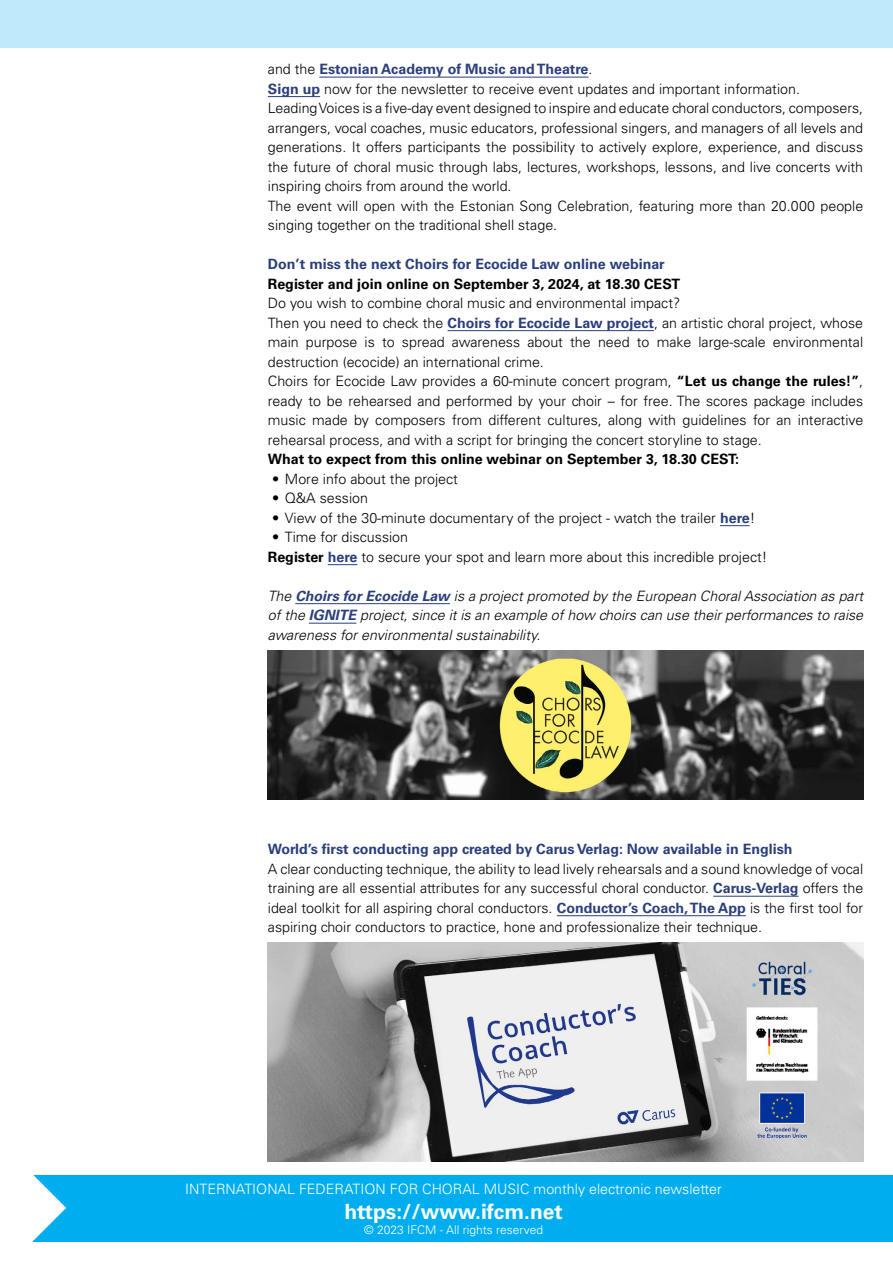
<style>
.page{position:relative;width:893px;height:1263px;background:#fff}
.page>*{position:absolute;margin:0;border:0;box-sizing:border-box;transform-origin:0 0}
.t1{font:700 21px "Univers LT Std";color:#fff}
.t2{font:300 14.25px/19.5px "Univers LT Std";color:#000}
.t3{font:italic 300 14.25px/19.5px "Univers LT Std";color:#000;text-align:justify}
.t4{font:700 14.25px "Univers LT Std";color:#2a3f7c}
.t5{font:700 14.25px "Univers LT Std";color:#000}
.t6{font:300 14.25px "Univers LT Std";color:#fff}
.t7{font:300 12px "Univers LT Std";color:#fff}
.s1{font-weight:700;color:#2a3f7c}
.s2{font-weight:700}
</style>
<div class="page">
<hr style="left:319px;top:77px;width:269px;height:1px;background:#2a3f7c">
<hr style="left:268px;top:96px;width:52px;height:1px;background:#2a3f7c">
<hr style="left:448px;top:330px;width:206px;height:1px;background:#2a3f7c">
<hr style="left:720px;top:525px;width:30px;height:1px;background:#2a3f7c">
<svg style="left:328px;top:564px;width:29px;height:1px"></svg>
<hr style="left:295px;top:603px;width:155px;height:1px;background:#2a3f7c">
<hr style="left:309px;top:623px;width:47px;height:1px;background:#2a3f7c">
<hr style="left:713px;top:896px;width:86px;height:1px;background:#2a3f7c">
<hr style="left:557px;top:915px;width:189px;height:1px;background:#2a3f7c">
<div style="left:33px;top:1176px;width:860px;height:66px;background:#00aeef"></div>
<svg style="left:33px;top:1175px;width:33px;height:66px"></svg>
<div style="left:0;top:0;width:893px;height:48px;background:#c0eafb"></div>
<img style="left:268px;top:651px;width:595px;height:148px">
<img style="left:268px;top:943px;width:595px;height:218px">
<p class="t2" style="left:268px;top:59px;width:597px">and the <span class="s1">Estonian Academy of Music and Theatre</span>.<br><span class="s1">Sign up</span> now for the newsletter to receive event updates and important information.<br>Leading Voices is a five-day event designed to inspire and educate choral conductors, composers, arrangers, vocal coaches, music educators, professional singers, and managers of all levels and generations. It offers participants the possibility to actively explore, experience, and discuss the future of choral music through labs, lectures, workshops, lessons, and live concerts with inspiring choirs from around the world.<br>The event will open with the Estonian Song Celebration, featuring more than 20.000 people singing together on the traditional shell stage.</p>
<p class="t4" style="left:268px;top:256px;width:398px">Don’t miss the next Choirs for Ecocide Law online webinar</p>
<p class="t5" style="left:268px;top:275px;width:414px">Register and join online on September 3, 2024, at 18.30 CEST</p>
<p class="t2" style="left:268px;top:293px;width:597px">Do you wish to combine choral music and environmental impact?<br>Then you need to check the <span class="s1">Choirs for Ecocide Law project</span>, an artistic choral project, whose main purpose is to spread awareness about the need to make large-scale environmental destruction (ecocide) an international crime.<br>Choirs for Ecocide Law provides a 60-minute concert program, <span class="s2">“Let us change the rules!”</span>, ready to be rehearsed and performed by your choir – for free. The scores package includes music made by composers from different cultures, along with guidelines for an interactive rehearsal process, and with a script for bringing the concert storyline to stage.</p>
<p class="t5" style="left:268px;top:451px;width:473px">What to expect from this online webinar on September 3, 18.30 CEST:</p>
<p class="t2" style="left:272px;top:469px;width:187px">• More info about the project</p>
<p class="t2" style="left:272px;top:488px;width:97px">• Q&amp;A session</p>
<p class="t2" style="left:272px;top:508px;width:485px">• View of the 30-minute documentary of the project - watch the trailer <span class="s1">here</span>!</p>
<p class="t2" style="left:268px;top:527px;width:501px">• Time for discussion<br><span class="s2">Register</span> <span class="s1">here</span> to secure your spot and learn more about this incredible project!</p>
<p class="t3" style="left:268px;top:586px;width:597px">The <span class="s1">Choirs for Ecocide Law</span> is a project promoted by the European Choral Association as part of the <span class="s1">IGNITE</span> project, since it is an example of how choirs can use their performances to raise awareness for environmental sustainability.</p>
<p class="t4" style="left:268px;top:841px;width:526px">World’s first conducting app created by Carus Verlag: Now available in English</p>
<p class="t2" style="left:268px;top:859px;width:597px;text-align:justify">A clear conducting technique, the ability to lead lively rehearsals and a sound knowledge of vocal training are all essential attributes for any successful choral conductor. <span class="s1">Carus-Verlag</span> offers the ideal toolkit for all aspiring choral conductors. <span class="s1">Conductor’s Coach, The App</span> is the first tool for aspiring choir conductors to practice, hone and professionalize their technique.</p>
<p class="t6" style="left:185px;top:1180px;width:538px">INTERNATIONAL FEDERATION FOR CHORAL MUSIC monthly electronic newsletter</p>
<h1 class="t1" style="left:344px;top:1200px;width:220px">https://www.ifcm.net</h1>
<p class="t7" style="left:364px;top:1222px;width:180px">© 2023 IFCM - All rights reserved</p>
</div>
